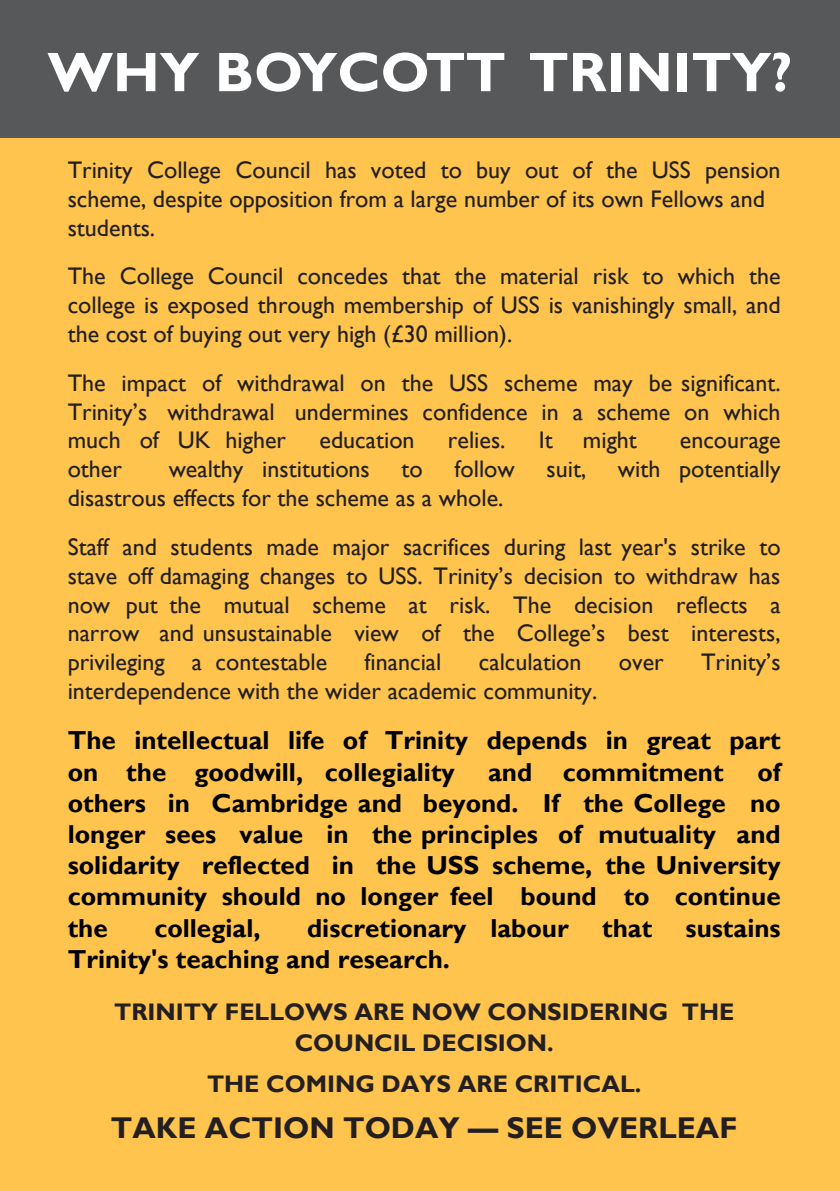
<style>
.page{position:relative;width:840px;height:1191px;background:#fff}
.page>*{position:absolute;margin:0;border:0;box-sizing:border-box;transform-origin:0 0}
.t1{font:700 56px "Gill Sans";color:#fff}
.t2{font:700 30px "Gill Sans";color:#231f20}
.t3{font:700 26px/31.2px "Gill Sans";color:#000}
.t4{font:24px/28.8px "Gill Sans";color:#231f20;text-align:justify}
.t5{font:700 24px/31.2px "Gill Sans";color:#231f20;text-align:center}
</style>
<div class="page">
<div style="left:0;top:0;width:839px;height:1191px;background:#fec44d"></div>
<div style="left:0;top:0;width:839px;height:138px;background:#57585a"></div>
<h1 class="t1" style="left:47px;top:39px;width:746px">WHY BOYCOTT TRINITY?</h1>
<p class="t4" style="left:68px;top:156px;width:714px;text-align:left">Trinity College Council has voted to buy out of the USS pension scheme, despite opposition from a large number of its own Fellows and students.</p>
<p class="t4" style="left:68px;top:262px;width:714px">The College Council concedes that the material risk to which the college is exposed through membership of USS is vanishingly small, and the cost of buying out very high (£30 million).</p>
<p class="t4" style="left:68px;top:369px;width:714px">The impact of withdrawal on the USS scheme may be significant.<br>Trinity’s withdrawal undermines confidence in a scheme on which much of UK higher</p>
<p class="t4" style="left:319px;top:426px;width:96px">education</p>
<p class="t4" style="left:447px;top:426px;width:59px">relies.</p>
<p class="t4" style="left:538px;top:426px;width:99px">It might</p>
<p class="t4" style="left:679px;top:426px;width:102px">encourage</p>
<p class="t4" style="left:68px;top:455px;width:56px">other</p>
<p class="t4" style="left:168px;top:455px;width:202px">wealthy institutions</p>
<p class="t4" style="left:401px;top:455px;width:23px">to</p>
<p class="t4" style="left:454px;top:455px;width:62px">follow</p>
<p class="t4" style="left:546px;top:455px;width:41px">suit,</p>
<p class="t4" style="left:617px;top:455px;width:164px">with potentially</p>
<p class="t4" style="left:68px;top:474px;width:714px;line-height:48.8px">disastrous effects for the scheme as a whole.<br>Staff and students made major sacrifices during last year's strike to</p>
<p class="t4" style="left:68px;top:561px;width:714px">stave off damaging changes to USS. Trinity’s decision to withdraw has now put the mutual scheme at risk. The decision reflects a narrow and unsustainable view of the College’s best interests, privileging a contestable</p>
<p class="t4" style="left:364px;top:648px;width:78px">financial</p>
<p class="t4" style="left:478px;top:648px;width:104px">calculation</p>
<p class="t4" style="left:618px;top:648px;width:46px">over</p>
<p class="t4" style="left:700px;top:648px;width:81px">Trinity’s</p>
<p class="t4" style="left:68px;top:677px;width:531px">interdependence with the wider academic community.</p>
<p class="t3" style="left:68px;top:725px;width:714px">The intellectual life of Trinity depends in great part on the goodwill, collegiality</p>
<p class="t3" style="left:68px;top:757px;width:714px;text-align:justify;text-indent:689px">of others in Cambridge and beyond. If the College no longer sees value in the principles of mutuality and solidarity reflected in the USS scheme, the University community should no longer feel bound to continue the</p>
<p class="t3" style="left:488px;top:757px;width:237px">and commitment</p>
<p class="t3" style="left:154px;top:913px;width:107px">collegial,</p>
<p class="t3" style="left:307px;top:913px;width:263px">discretionary labour</p>
<p class="t3" style="left:601px;top:913px;width:52px">that</p>
<p class="t3" style="left:685px;top:913px;width:97px">sustains</p>
<p class="t3" style="left:68px;top:944px;width:383px">Trinity's teaching and research.</p>
<p class="t5" style="left:114px;top:996px;width:621px">TRINITY FELLOWS ARE NOW CONSIDERING THE<br>COUNCIL DECISION.</p>
<p class="t5" style="left:207px;top:1069px;width:435px">THE COMING DAYS ARE CRITICAL.</p>
<p class="t2" style="left:111px;top:1110px;width:627px">TAKE ACTION TODAY — SEE OVERLEAF</p>
</div>
